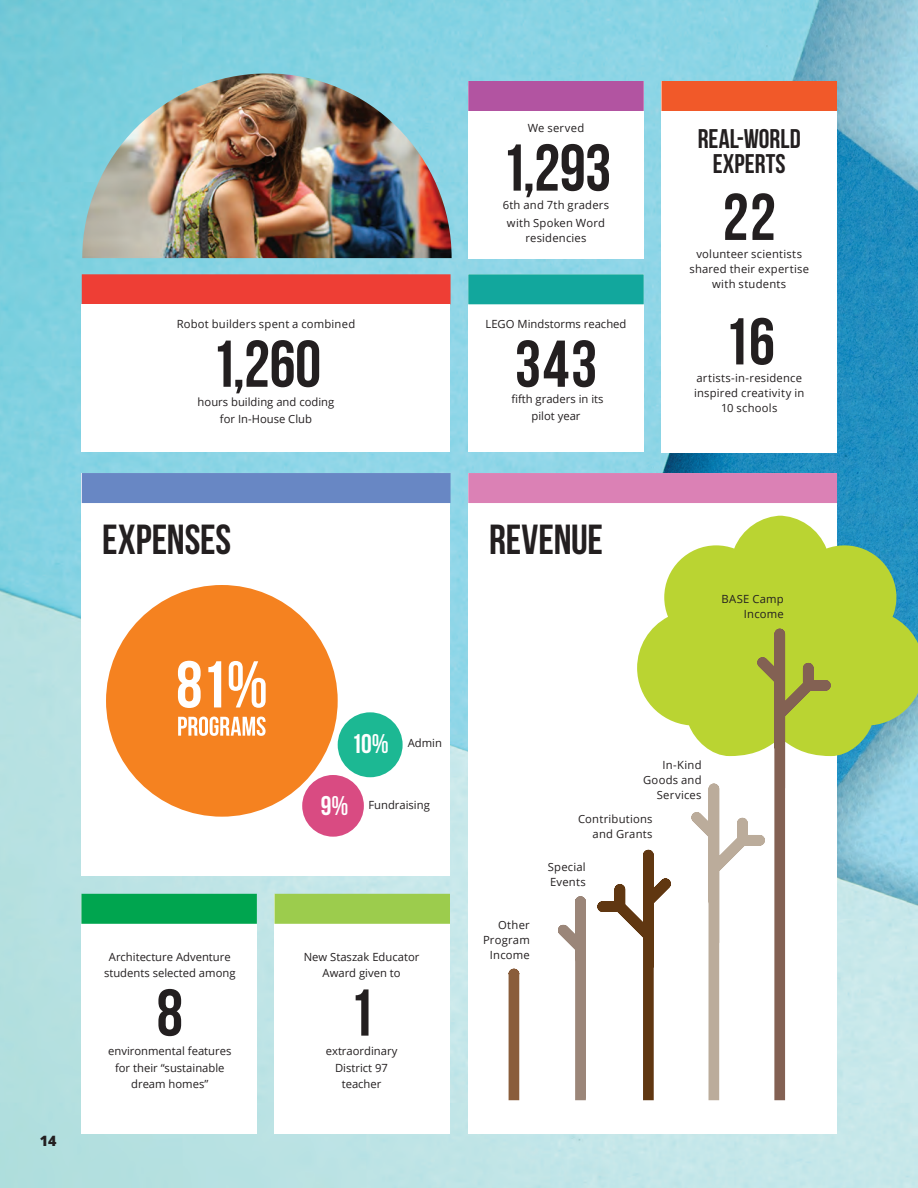
<style>
.page{position:relative;width:918px;height:1188px;background:#fff}
.page>*{position:absolute;margin:0;border:0;box-sizing:border-box;transform-origin:0 0}
.t1{font:66px "Bebas Neue";letter-spacing:-.005em;color:#231f20}
.t2{font:42px "Bebas Neue";letter-spacing:-.005em;color:#231f20}
.t3{font:27px/25.5px "Bebas Neue";letter-spacing:.005em;color:#231f20;text-align:center}
.t4{font:27px "Bebas Neue";color:#fff}
.t5{font:800 14.25px "Open Sans";color:#231f20}
.t6{font:11.25px/15px "Open Sans";letter-spacing:.01em;color:#231f20;text-align:center}
</style>
<div class="page">
<img style="left:0;top:0;width:918px;height:1188px">
<div style="left:468px;top:81px;width:176px;height:177px;background:#fff"></div>
<div style="left:468px;top:274px;width:176px;height:177px;background:#fff"></div>
<div style="left:662px;top:81px;width:175px;height:371px;background:#fff"></div>
<div style="left:81px;top:895px;width:176px;height:239px;background:#fff"></div>
<div style="left:82px;top:473px;width:368px;height:402px;background:#fff"></div>
<div style="left:468px;top:473px;width:369px;height:661px;background:#fff"></div>
<div style="left:274px;top:895px;width:176px;height:239px;background:#fff"></div>
<div style="left:81px;top:894px;width:176px;height:30px;background:#00a54f"></div>
<div style="left:274px;top:894px;width:176px;height:30px;background:#9ccc4d"></div>
<div style="left:468px;top:81px;width:176px;height:30px;background:#b254a1"></div>
<div style="left:468px;top:473px;width:369px;height:30px;background:#db81b5"></div>
<div style="left:82px;top:473px;width:369px;height:30px;background:#6887c4"></div>
<div style="left:662px;top:81px;width:175px;height:30px;background:#f15929"></div>
<div style="left:468px;top:274px;width:176px;height:30px;background:#12a79d"></div>
<div style="left:82px;top:274px;width:369px;height:30px;background:#ee3e35"></div>
<div style="left:82px;top:304px;width:368px;height:148px;background:#fff"></div>
<img style="left:82px;top:73px;width:370px;height:185px">
<svg style="left:597px;top:850px;width:74px;height:250px"></svg>
<svg style="left:558px;top:896px;width:28px;height:204px"></svg>
<svg style="left:509px;top:969px;width:10px;height:131px"></svg>
<div style="left:302px;top:775px;width:62px;height:62px;background:#d94b82;border-radius:50%"></div>
<div style="left:338px;top:712px;width:65px;height:65px;background:#1cb893;border-radius:50%"></div>
<div style="left:106px;top:585px;width:232px;height:232px;background:#f58220;border-radius:50%"></div>
<svg style="left:178px;top:661px;width:88px;height:47px"></svg>
<svg style="left:178px;top:717px;width:88px;height:19px"></svg>
<svg style="left:637px;top:516px;width:281px;height:240px;fill:#bad432"></svg>
<svg style="left:691px;top:629px;width:140px;height:471px"></svg>
<p class="t5" style="left:40px;top:1130px;width:18px">14</p>
<p class="t6" style="left:177px;top:316px;width:180px">Robot builders spent a combined</p>
<h1 class="t1" style="left:211px;top:328px;width:112px">1,260</h1>
<p class="t6" style="left:198px;top:394px;width:138px;line-height:16.5px">hours building and coding for In-House Club</p>
<h2 class="t2" style="left:102px;top:516px;width:131px">EXPENSES</h2>
<p class="t6" style="left:528px;top:120px;width:58px">We served</p>
<h1 class="t1" style="left:501px;top:132px;width:112px">1,293</h1>
<p class="t6" style="left:503px;top:195px;width:108px;line-height:18px">6th and 7th graders with Spoken Word</p>
<p class="t6" style="left:525px;top:230px;width:63px">residencies</p>
<p class="t6" style="left:486px;top:316px;width:142px">LEGO Mindstorms reached</p>
<h1 class="t1" style="left:515px;top:328px;width:84px">343</h1>
<p class="t6" style="left:511px;top:391px;width:94px;line-height:16.5px">fifth graders in its pilot year</p>
<h2 class="t2" style="left:489px;top:516px;width:116px">REVENUE</h2>
<h3 class="t3" style="left:698px;top:125px;width:104px">REAL-WORLD<br>EXPERTS</h3>
<h1 class="t1" style="left:723px;top:181px;width:55px">22</h1>
<p class="t6" style="left:689px;top:246px;width:121px">volunteer scientists shared their expertise with students</p>
<h1 class="t1" style="left:723px;top:305px;width:53px">16</h1>
<p class="t6" style="left:694px;top:371px;width:112px">artists-in-residence inspired creativity in<br>10 schools</p>
<p class="t6" style="left:722px;top:591px;width:64px;text-align:right">BASE Camp<br>Income</p>
<p class="t6" style="left:104px;top:948px;width:133px;line-height:16.5px">Architecture Adventure students selected among</p>
<h1 class="t1" style="left:157px;top:977px;width:28px">8</h1>
<p class="t6" style="left:108px;top:1043px;width:125px;line-height:16.5px">environmental features for their “sustainable dream homes”</p>
<h3 class="t4" style="left:351px;top:729px;width:39px">10%</h3>
<p class="t6" style="left:408px;top:735px;width:36px">Admin</p>
<h3 class="t4" style="left:321px;top:791px;width:29px">9%</h3>
<p class="t6" style="left:368px;top:797px;width:63px">Fundraising</p>
<p class="t6" style="left:304px;top:948px;width:117px;line-height:16.5px">New Staszak Educator<br>Award given to</p>
<h1 class="t1" style="left:349px;top:977px;width:28px">1</h1>
<p class="t6" style="left:326px;top:1043px;width:73px;line-height:16.5px">extraordinary<br>District 97 teacher</p>
<p class="t6" style="left:483px;top:917px;width:48px;text-align:right">Other<br>Program<br>Income</p>
<p class="t6" style="left:643px;top:757px;width:60px;text-align:right">In-Kind<br>Goods and<br>Services</p>
<p class="t6" style="left:578px;top:811px;width:76px;text-align:right">Contributions and Grants</p>
<p class="t6" style="left:548px;top:859px;width:39px;text-align:left">Special<br>Events</p>
</div>
